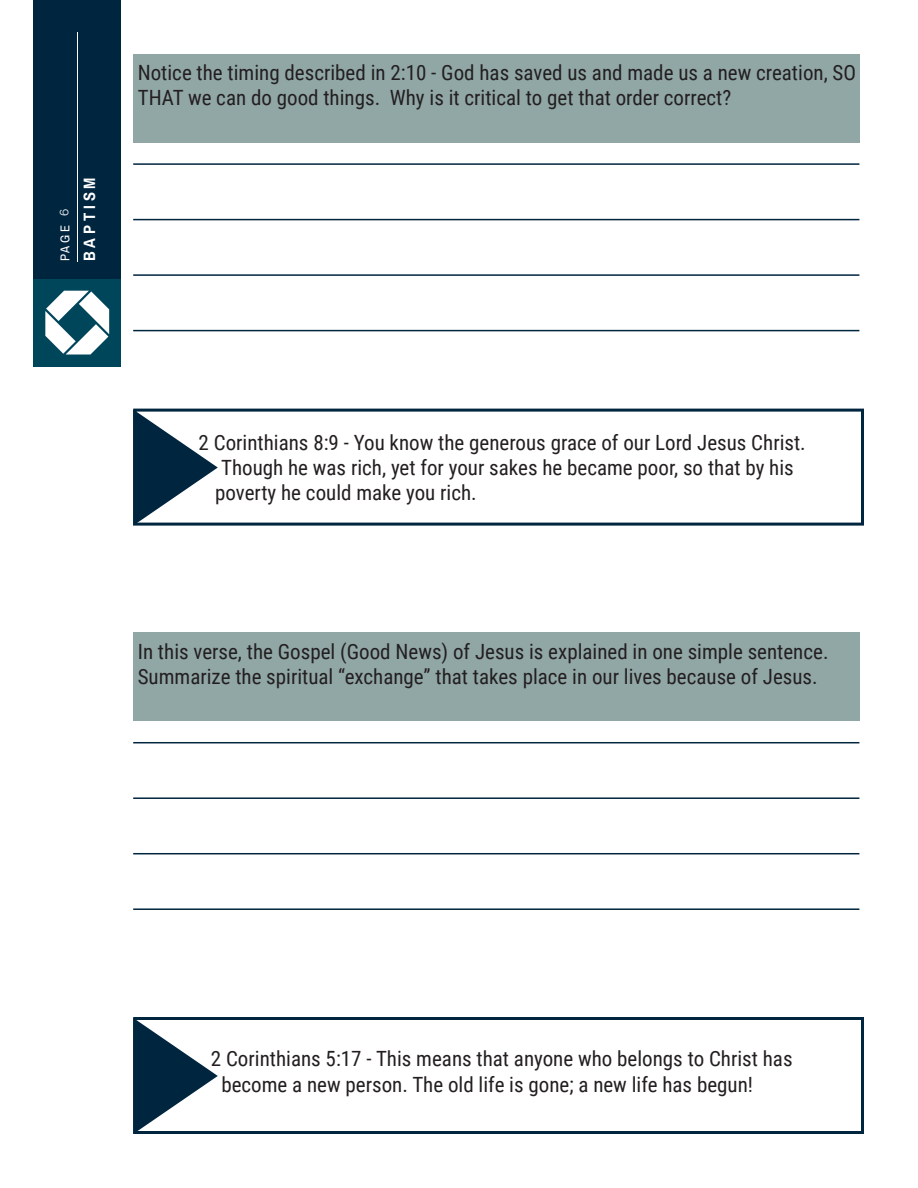
<style>
.page{position:relative;width:918px;height:1188px;background:#fff}
.page>*{position:absolute;margin:0;border:0;box-sizing:border-box;transform-origin:0 0}
.t1{font:21px/25.2px "Roboto Condensed";color:#231f20}
.t2{font:700 16.5px "Archivo Narrow";letter-spacing:.235em;color:#fff}
.t3{font:12.9px "Archivo Narrow";color:#fff}
.t4{font:12px "Raleway";color:#fff}
</style>
<div class="page">
<div style="left:34px;top:0;width:87px;height:279px;background:#00253f"></div>
<div style="left:34px;top:279px;width:87px;height:87px;background:#00465b"></div>
<svg style="left:45px;top:291px;width:64px;height:64px"></svg>
<hr style="left:77px;top:32px;width:1px;height:229px;background:#fff">
<div style="left:133px;top:54px;width:726px;height:88px;background:#91a7a6"></div>
<hr style="left:133px;top:163px;width:726px;height:2px;background:#00253f">
<hr style="left:133px;top:219px;width:726px;height:1px;background:#00253f">
<hr style="left:133px;top:274px;width:726px;height:2px;background:#00253f">
<hr style="left:133px;top:330px;width:726px;height:1px;background:#00253f">
<div style="left:133px;top:409px;width:731px;height:117px;border:3px solid #00253f"></div>
<svg style="left:133px;top:410px;width:85px;height:116px"></svg>
<div style="left:133px;top:633px;width:726px;height:88px;background:#91a7a6"></div>
<hr style="left:133px;top:742px;width:726px;height:1px;background:#00253f">
<hr style="left:133px;top:797px;width:726px;height:2px;background:#00253f">
<hr style="left:133px;top:853px;width:726px;height:1px;background:#00253f">
<hr style="left:133px;top:908px;width:726px;height:2px;background:#00253f">
<div style="left:133px;top:1017px;width:731px;height:117px;border:3px solid #00253f"></div>
<svg style="left:133px;top:1018px;width:85px;height:116px"></svg>
<p class="t4" style="left:57px;top:216px;width:9px;rotate:-90deg">6</p>
<p class="t3" style="left:57px;top:261px;width:38px;rotate:-90deg">PAGE</p>
<p class="t2" style="left:79px;top:261px;width:86px;rotate:-90deg">BAPTISM</p>
<p class="t1" style="left:138px;top:59px;width:720px">Notice the timing described in 2:10 - God has saved us and made us a new creation, SO<br>THAT we can do good things. Why is it critical to get that order correct?</p>
<p class="t1" style="left:215px;top:429px;width:592px;text-indent:-16px">2 Corinthians 8:9 - You know the generous grace of our Lord Jesus Christ.<br>Though he was rich, yet for your sakes he became poor, so that by his poverty he could make you rich.</p>
<p class="t1" style="left:138px;top:638px;width:692px">In this verse, the Gospel (Good News) of Jesus is explained in one simple sentence.<br>Summarize the spiritual “exchange” that takes place in our lives because of Jesus.</p>
<p class="t1" style="left:221px;top:1046px;width:573px;text-indent:-10px">2 Corinthians 5:17 - This means that anyone who belongs to Christ has become a new person. The old life is gone; a new life has begun!</p>
</div>
